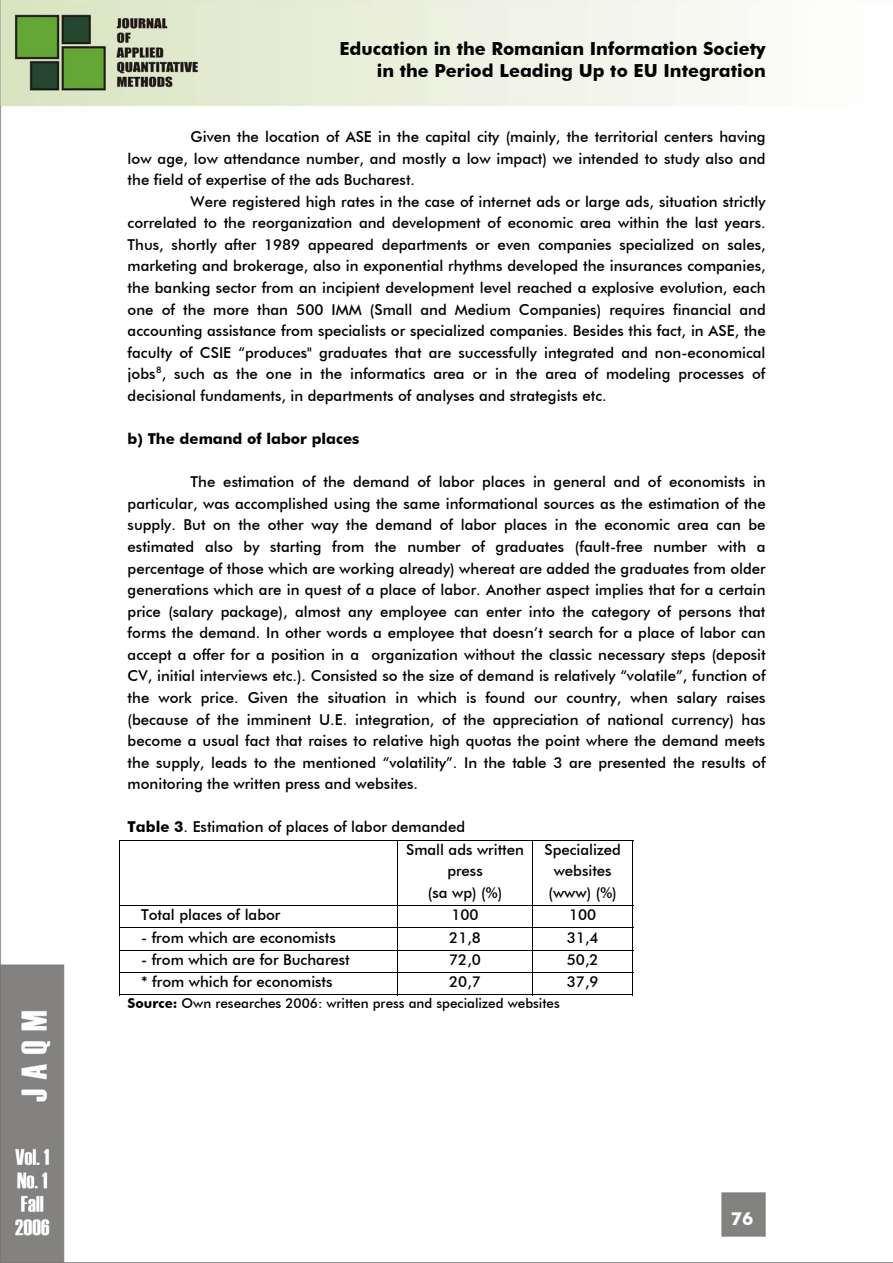
<style>
.page{position:relative;width:893px;height:1263px;background:#fff}
.page>*{position:absolute;margin:0;border:0;box-sizing:border-box;transform-origin:0 0}
.t1{font:700 18px/21.6px "Futura BT";color:#000;text-align:right}
.t2{font:700 18px "Futura BT";color:#fff}
.t3{font:500 15px/21.6px "Futura BT";color:#000;text-align:justify}
.t4{font:700 15px "Futura BT";color:#000}
.t5{font:500 13.5px "Futura BT";color:#000}
.s1{font-weight:700}
</style>
<div class="page">
<img style="left:0;top:0;width:893px;height:1263px">
<hr style="left:119px;top:840px;width:514px;height:1px;background:#000">
<hr style="left:119px;top:840px;width:1px;height:65px;background:#000">
<hr style="left:397px;top:840px;width:1px;height:65px;background:#000">
<hr style="left:532px;top:840px;width:1px;height:65px;background:#000">
<hr style="left:632px;top:840px;width:1px;height:65px;background:#000">
<hr style="left:119px;top:905px;width:514px;height:1px;background:#000">
<hr style="left:119px;top:927px;width:514px;height:1px;background:#000">
<hr style="left:119px;top:950px;width:514px;height:1px;background:#000">
<hr style="left:119px;top:972px;width:514px;height:1px;background:#000">
<svg style="left:119px;top:906px;width:1px;height:88px"></svg>
<hr style="left:119px;top:994px;width:278px;height:1px;background:#000">
<svg style="left:397px;top:906px;width:1px;height:89px"></svg>
<hr style="left:398px;top:994px;width:134px;height:1px;background:#000">
<svg style="left:532px;top:906px;width:1px;height:89px"></svg>
<hr style="left:533px;top:994px;width:99px;height:1px;background:#000">
<svg style="left:632px;top:906px;width:1px;height:89px"></svg>
<p class="t1" style="left:339px;top:38px;width:428px">Education in the Romanian Information Society in the Period Leading Up to EU Integration</p>
<p class="t3" style="left:191px;top:126px;width:576px">Given the location of ASE in the capital city (mainly, the territorial centers having</p>
<p class="t3" style="left:128px;top:147px;width:639px">low age, low attendance number, and mostly a low impact) we intended to study also and</p>
<p class="t3" style="left:128px;top:169px;width:289px">the field of expertise of the ads Bucharest.</p>
<p class="t3" style="left:191px;top:190px;width:576px">Were registered high rates in the case of internet ads or large ads, situation strictly</p>
<p class="t3" style="left:128px;top:212px;width:639px">correlated to the reorganization and development of economic area within the last years.</p>
<p class="t3" style="left:128px;top:234px;width:639px">Thus, shortly after 1989 appeared departments or even companies specialized on sales,</p>
<p class="t3" style="left:128px;top:255px;width:639px">marketing and brokerage, also in exponential rhythms developed the insurances companies,</p>
<p class="t3" style="left:128px;top:277px;width:639px">the banking sector from an incipient development level reached a explosive evolution, each</p>
<p class="t3" style="left:128px;top:298px;width:640px">one of the more than 500 IMM (Small and Medium Companies) requires financial and</p>
<p class="t3" style="left:128px;top:320px;width:640px">accounting assistance from specialists or specialized companies. Besides this fact, in ASE, the</p>
<p class="t3" style="left:128px;top:341px;width:639px">faculty of CSIE “produces" graduates that are successfully integrated and non-economical</p>
<p class="t3" style="left:128px;top:363px;width:639px">jobs<sup>8</sup>, such as the one in the informatics area or in the area of modeling processes of</p>
<p class="t3" style="left:128px;top:385px;width:480px">decisional fundaments, in departments of analyses and strategists etc.</p>
<p class="t4" style="left:128px;top:430px;width:233px">b) The demand of labor places</p>
<p class="t3" style="left:128px;top:471px;width:640px;text-indent:63px">The estimation of the demand of labor places in general and of economists in particular, was accomplished using the same informational sources as the estimation of the supply. But on the other way the demand of labor places in the economic area can be estimated also by starting from the number of graduates (fault-free number with a percentage of those which are working already) whereat are added the graduates from older generations which are in quest of a place of labor. Another aspect implies that for a certain price (salary package), almost any employee can enter into the category of persons that forms the demand. In other words a employee that doesn’t search for a place of labor can accept a offer for a position in a organization without the classic necessary steps (deposit CV, initial interviews etc.). Consisted so the size of demand is relatively “volatile”, function of the work price. Given the situation in which is found our country, when salary raises (because of the imminent U.E. integration, of the appreciation of national currency) has become a usual fact that raises to relative high quotas the point where the demand meets the supply, leads to the mentioned “volatility”. In the table 3 are presented the results of monitoring the written press and websites.</p>
<p class="t3" style="left:128px;top:816px;width:339px"><span class="s1">Table 3</span>. Estimation of places of labor demanded</p>
<p class="t3" style="left:406px;top:839px;width:119px">Small ads written</p>
<p class="t3" style="left:447px;top:860px;width:37px">press</p>
<p class="t3" style="left:428px;top:882px;width:76px">(sa wp) (%)</p>
<p class="t3" style="left:544px;top:839px;width:78px;text-align:center">Specialized websites (www) (%)</p>
<p class="t3" style="left:141px;top:904px;width:141px">Total places of labor</p>
<p class="t3" style="left:451px;top:904px;width:29px">100</p>
<p class="t3" style="left:569px;top:904px;width:29px">100</p>
<p class="t3" style="left:141px;top:926px;width:196px">- from which are economists</p>
<p class="t3" style="left:449px;top:926px;width:33px">21,8</p>
<p class="t3" style="left:567px;top:926px;width:33px">31,4</p>
<p class="t3" style="left:141px;top:949px;width:210px">- from which are for Bucharest</p>
<p class="t3" style="left:449px;top:949px;width:33px">72,0</p>
<p class="t3" style="left:567px;top:949px;width:33px">50,2</p>
<p class="t3" style="left:141px;top:971px;width:193px">* from which for economists</p>
<p class="t3" style="left:449px;top:971px;width:33px">20,7</p>
<p class="t3" style="left:567px;top:971px;width:33px">37,9</p>
<p class="t5" style="left:128px;top:995px;width:434px"><span class="s1">Source:</span> Own researches 2006: written press and specialized websites</p>
<p class="t2" style="left:731px;top:1208px;width:24px">76</p>
</div>
